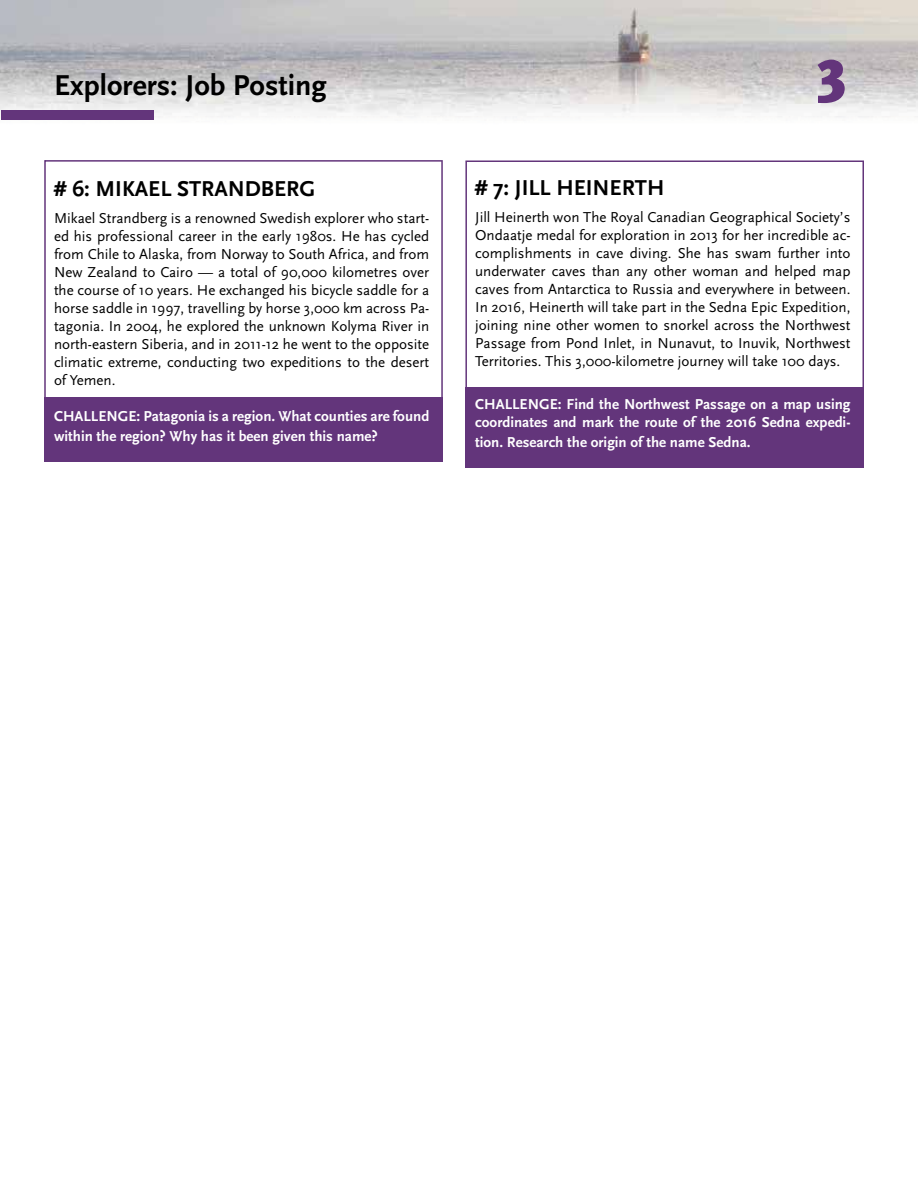
<style>
.page{position:relative;width:918px;height:1188px;background:#fff}
.page>*{position:absolute;margin:0;border:0;box-sizing:border-box;transform-origin:0 0}
.t1{font:900 60px "Scala Sans";color:#63357b}
.t2{font:700 30px "Scala Sans";color:#000}
.t3{font:700 22.5px "Scala Sans";color:#000}
.t4{font:15px/18px "Scala Sans";color:#000;text-align:justify}
.t5{font:700 15px/19.8px "Scala Sans";color:#fff}
</style>
<div class="page">
<img style="left:0;top:0;width:918px;height:118px">
<div style="left:44px;top:397px;width:399px;height:65px;background:#63357b"></div>
<div style="left:465px;top:387px;width:399px;height:81px;background:#63357b"></div>
<svg style="left:44px;top:160px;width:399px;height:237px"></svg>
<svg style="left:465px;top:160px;width:399px;height:227px"></svg>
<div style="left:1px;top:111px;width:153px;height:9px;background:#63357b"></div>
<h2 class="t2" style="left:54px;top:69px;width:274px">Explorers: Job Posting</h2>
<h3 class="t3" style="left:54px;top:177px;width:263px"># 6: MIKAEL STRANDBERG</h3>
<p class="t4" style="left:54px;top:210px;width:377px">Mikael Strandberg is a renowned Swedish explorer who start&shy;ed his professional career in the early 1980s. He has cycled from Chile to Alaska, from Norway to South Africa, and from New Zealand to Cairo — a total of 90,000 kilometres over the course of 10 years. He exchanged his bicycle saddle for a horse saddle in 1997, travelling by horse 3,000 km across Pa&shy;tagonia. In 2004, he explored the unknown Kolyma River in north-eastern Siberia, and in 2011-12 he went to the opposite climatic extreme, conducting two expeditions to the desert of Yemen.</p>
<p class="t5" style="left:54px;top:407px;width:377px">CHALLENGE: Patagonia is a region. What counties are found within the region? Why has it been given this name?</p>
<h1 class="t1" style="left:817px;top:38px;width:31px">3</h1>
<h3 class="t3" style="left:475px;top:175px;width:191px"># 7: JILL HEINERTH</h3>
<p class="t4" style="left:475px;top:208px;width:377px">Jill Heinerth won The Royal Canadian Geographical Society’s Ondaatje medal for exploration in 2013 for her incredible ac&shy;complishments in cave diving. She has swam further into underwater caves than any other woman and helped map caves from Antarctica to Russia and everywhere in between.<br>In 2016, Heinerth will take part in the Sedna Epic Expedition, joining nine other women to snorkel across the Northwest Passage from Pond Inlet, in Nunavut, to Inuvik, Northwest Territories. This 3,000-kilometre journey will take 100 days.</p>
<p class="t5" style="left:475px;top:396px;width:377px;line-height:18px">CHALLENGE: Find the Northwest Passage on a map using coordinates and mark the route of the 2016 Sedna expedi-</p>
<p class="t5" style="left:475px;top:433px;width:277px">tion. Research the origin of the name Sedna.</p>
</div>
